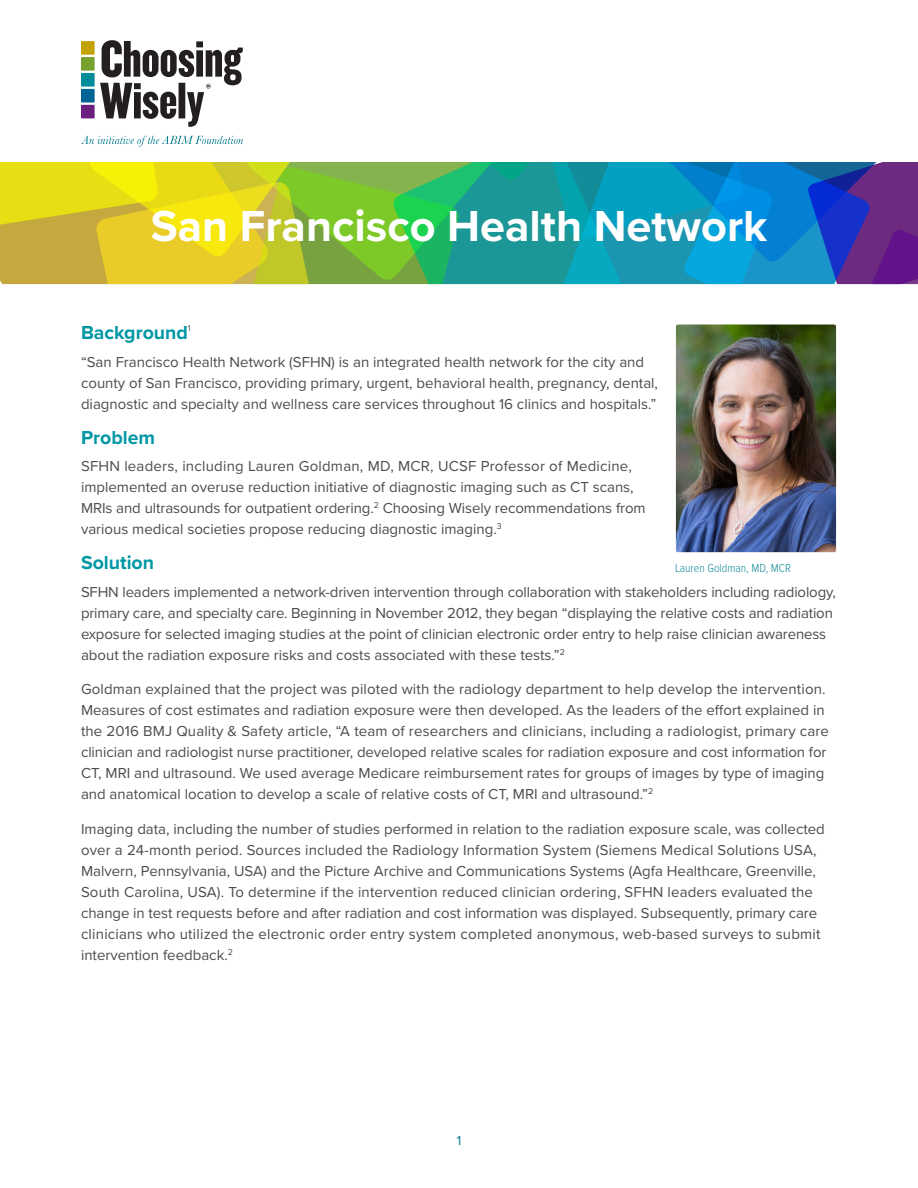
<style>
.page{position:relative;width:918px;height:1188px;background:#fff}
.page>*{position:absolute;margin:0;border:0;box-sizing:border-box;transform-origin:0 0}
.t1{font:700 45px "Proxima Nova";color:#fff}
.Sub-Headings{font:700 19.5px "Proxima Nova";color:#0097a4}
.Body_Copy{font:15px/21px "Proxima Nova";color:#4b4c4d}
.t2{font:13.5px "Proxima Nova";color:#00788b}
.Footnote{font:300 12px "Proxima Nova Cond";color:#138c99}
.Sub-Headings-2{font:8.7px "Proxima Nova";color:#4b4c4d}
</style>
<div class="page">
<svg style="left:0;top:162px;width:918px;height:122px;background:#68a56e"></svg>
<div style="left:81px;top:41px;width:14px;height:14px;background:#c2a205"></div>
<div style="left:81px;top:57px;width:14px;height:14px;background:#78a22d"></div>
<div style="left:81px;top:73px;width:14px;height:14px;background:#008b98"></div>
<div style="left:81px;top:89px;width:14px;height:14px;background:#006494"></div>
<div style="left:81px;top:105px;width:14px;height:13px;background:#6b1f7e"></div>
<svg style="left:100px;top:40px;width:143px;height:87px"></svg>
<svg style="left:81px;top:136px;width:162px;height:11px"></svg>
<img style="left:677px;top:326px;width:158px;height:225px">
<div style="left:675px;top:324px;width:162px;height:229px;border:1px solid #fff;border-radius:3px"></div>
<p class="t1" style="left:151px;top:192px;width:618px">San Francisco Health Network</p>
<p class="Sub-Headings" style="left:81px;top:318px;width:108px">Background</p>
<p class="Sub-Headings-2" style="left:188px;top:322px;width:4px">1</p>
<p class="Body_Copy" style="left:81px;top:351px;width:579px">“San Francisco Health Network (SFHN) is an integrated health network for the city and county of San Francisco, providing primary, urgent, behavioral health, pregnancy, dental, diagnostic and specialty and wellness care services throughout 16 clinics and hospitals.”</p>
<p class="Sub-Headings" style="left:81px;top:423px;width:76px">Problem</p>
<p class="Body_Copy" style="left:81px;top:455px;width:566px">SFHN leaders, including Lauren Goldman, MD, MCR, UCSF Professor of Medicine, implemented an overuse reduction initiative of diagnostic imaging such as CT scans, MRIs and ultrasounds for outpatient ordering.<sup>2</sup> Choosing Wisely recommendations from various medical societies propose reducing diagnostic imaging.<sup>3</sup></p>
<p class="Sub-Headings" style="left:81px;top:548px;width:75px">Solution</p>
<p class="Body_Copy" style="left:81px;top:580px;width:756px">SFHN leaders implemented a network-driven intervention through collaboration with stakeholders including radiology, primary care, and specialty care. Beginning in November 2012, they began “displaying the relative costs and radiation exposure for selected imaging studies at the point of clinician electronic order entry to help raise clinician awareness about the radiation exposure risks and costs associated with these tests.”<sup>2</sup></p>
<p class="Body_Copy" style="left:81px;top:678px;width:750px">Goldman explained that the project was piloted with the radiology department to help develop the intervention.<br>Measures of cost estimates and radiation exposure were then developed. As the leaders of the effort explained in the 2016 BMJ Quality &amp; Safety article, “A team of researchers and clinicians, including a radiologist, primary care clinician and radiologist nurse practitioner, developed relative scales for radiation exposure and cost information for CT, MRI and ultrasound. We used average Medicare reimbursement rates for groups of images by type of imaging and anatomical location to develop a scale of relative costs of CT, MRI and ultrasound.”<sup>2</sup></p>
<p class="Body_Copy" style="left:81px;top:817px;width:745px">Imaging data, including the number of studies performed in relation to the radiation exposure scale, was collected over a 24-month period. Sources included the Radiology Information System (Siemens Medical Solutions USA, Malvern, Pennsylvania, USA) and the Picture Archive and Communications Systems (Agfa Healthcare, Greenville, South Carolina, USA). To determine if the intervention reduced clinician ordering, SFHN leaders evaluated the change in test requests before and after radiation and cost information was displayed. Subsequently, primary care clinicians who utilized the electronic order entry system completed anonymous, web-based surveys to submit intervention feedback.<sup>2</sup></p>
<p class="Footnote" style="left:675px;top:561px;width:118px">Lauren Goldman, MD, MCR</p>
<p class="t2" style="left:457px;top:1130px;width:6px">1</p>
</div>
